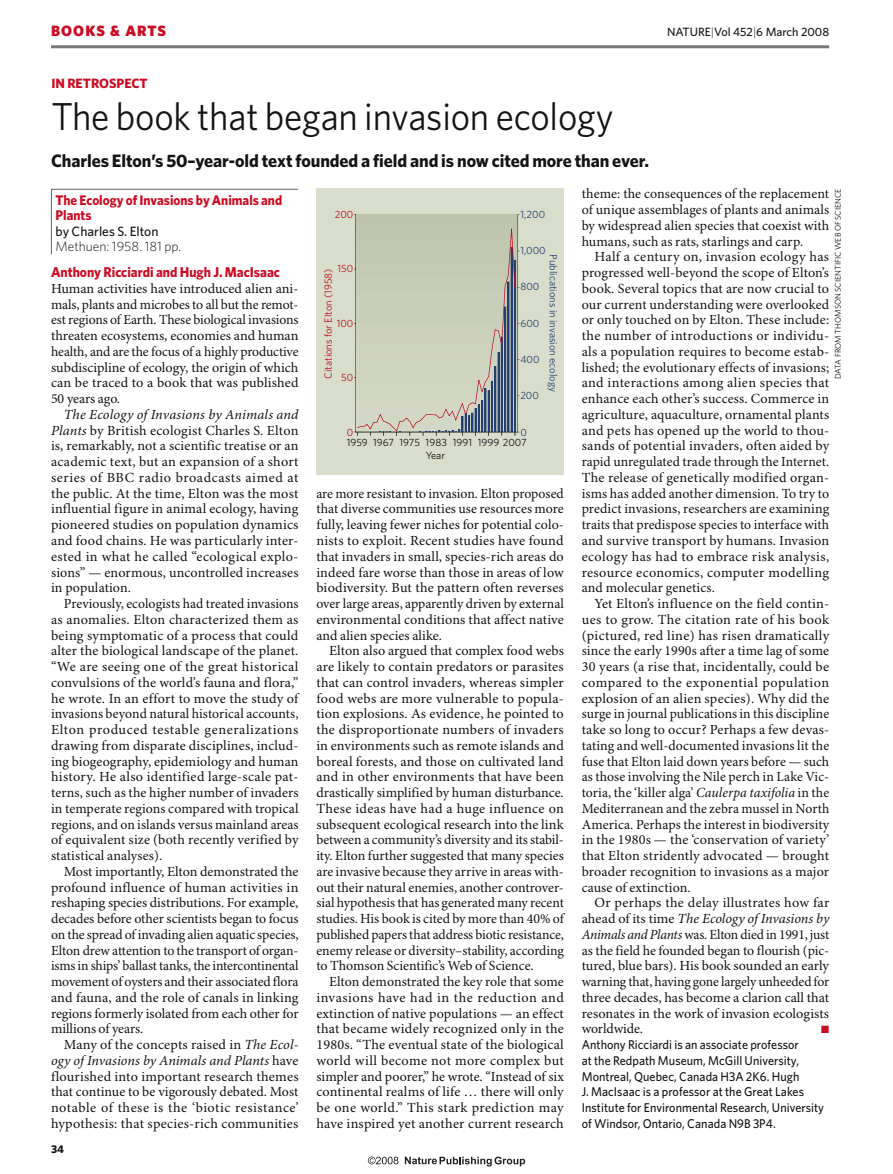
<style>
.page{position:relative;width:893px;height:1174px;background:#fff}
.page>*{position:absolute;margin:0;border:0;box-sizing:border-box;transform-origin:0 0}
.t1{font:39px "Whitney";letter-spacing:-.005em;color:#141414;scale:.95 1}
.t2{font:700 18px "Whitney";letter-spacing:-.005em;color:#141414}
.t3{font:900 15px "Whitney";letter-spacing:.075em;color:#cc0a21}
.t4{font:700 14.25px "Whitney";color:#cc0a21;scale:.95 1}
.t5{font:13.95px/15.8px "Minion Pro";letter-spacing:.005em;color:#141414;text-align:justify}
.t6{font:700 13.95px/15.8px "Whitney";color:#cc0a21;scale:.95 1}
.t7{font:300 13.5px "Whitney";color:#141414}
.t8{font:500 13.5px "Whitney";color:#141414}
.t9{font:700 13.5px "Whitney";color:#cc0a21}
.t10{font:500 12.75px/15.8px "Whitney";letter-spacing:.005em;color:#141414;scale:.95 1}
.t11{font:500 12px "Whitney";color:#141414}
.t12{font:700 11.25px "Whitney";color:#141414}
.t13{font:10.5px "Whitney";color:#253f6e}
.t14{font:10.5px "Whitney";color:#ba0e21}
.t15{font:10.5px "Whitney";color:#141414}
.t16{font:10.5px "Zapf Dingbats";color:#cc0a21}
.t17{font:8.25px "Whitney";color:#141414}
.s1{font-weight:300}
.s2{font-style:italic}
</style>
<div class="page">
<hr style="left:51px;top:45px;width:778px;height:3px;background:#767978">
<hr style="left:51px;top:220px;width:1px;height:34px;background:#626564">
<hr style="left:51px;top:189px;width:247px;height:1px;background:#626564">
<hr style="left:51px;top:190px;width:1px;height:30px;background:#626564">
<div style="left:316px;top:188px;width:248px;height:287px;background:#d9ddcb"></div>
<svg style="left:354px;top:214px;width:166px;height:222px;background:#bbc0b1"></svg>
<svg style="left:405px;top:1156px;width:120px;height:10px"></svg>
<svg style="left:368px;top:1156px;width:30px;height:8px"></svg>
<p class="t3" style="left:51px;top:25px;width:117px">BOOKS &amp; ARTS</p>
<p class="t11" style="left:667px;top:27px;width:164px">NATURE<span class="s1">|</span>Vol 452<span class="s1">|</span>6 March 2008</p>
<p class="t9" style="left:51px;top:78px;width:98px">IN RETROSPECT</p>
<h1 class="t1" style="left:51px;top:102px;width:593px">The book that began invasion ecology</h1>
<p class="t2" style="left:51px;top:154px;width:599px">Charles Elton’s 50–year-old text founded a field and is now cited more than ever.</p>
<p class="t5" style="left:582px;top:187px;width:249px">theme: the consequences of the replacement of unique assemblages of plants and animals by widespread alien species that coexist with humans, such as rats, starlings and carp.</p>
<p class="t5" style="left:582px;top:250px;width:249px;text-indent:13px">Half a century on, invasion ecology has progressed well-beyond the scope of Elton’s book. Several topics that are now crucial to our current understanding were overlooked or only touched on by Elton. These include: the number of introductions or individu&shy;als a population requires to become estab&shy;lished; the evolutionary effects of invasions; and interactions among alien species that enhance each other’s success. Commerce in agriculture, aquaculture, ornamental plants and pets has opened up the world to thou&shy;sands of potential invaders, often aided by rapid unregulated trade through the Internet.<br>The release of genetically modified organ&shy;isms has added another dimension. To try to predict invasions, researchers are examining traits that predispose species to interface with and survive transport by humans. Invasion ecology has had to embrace risk analysis, resource economics, computer modelling and molecular genetics.</p>
<p class="t5" style="left:582px;top:597px;width:249px;text-indent:13px">Yet Elton’s influence on the field contin&shy;ues to grow. The citation rate of his book (pictured, red line) has risen dramatically since the early 1990s after a time lag of some 30 years (a rise that, incidentally, could be compared to the exponential population explosion of an alien species). Why did the surge in journal publications in this discipline take so long to occur? Perhaps a few devas&shy;tating and well-documented invasions lit the fuse that Elton laid down years before — such as those involving the Nile perch in Lake Vic&shy;toria, the ‘killer alga’ <span class="s2">Caulerpa taxifolia</span> in the Mediterranean and the zebra mussel in North America. Perhaps the interest in biodiversity in the 1980s — the ‘conservation of variety’ that Elton stridently advocated — brought broader recognition to invasions as a major cause of extinction.</p>
<p class="t5" style="left:582px;top:896px;width:249px;text-indent:13px">Or perhaps the delay illustrates how far ahead of its time <span class="s2">The Ecology of Invasions by Animals and Plants</span> was. Elton died in 1991, just as the field he founded began to flourish (pic&shy;tured, blue bars). His book sounded an early warning that, having gone largely unheeded for three decades, has become a clarion call that resonates in the work of invasion ecologists worldwide.</p>
<p class="t17" style="left:835px;top:379px;width:192px;rotate:-90deg">DATA FROM THOMSON SCIENTIFIC WEB OF SCIENCE</p>
<p class="t6" style="left:56px;top:193px;width:240px">The Ecology of Invasions by Animals and<br>Plants</p>
<p class="t8" style="left:56px;top:226px;width:104px">by Charles S. Elton</p>
<p class="t7" style="left:56px;top:241px;width:127px">Methuen: 1958. 181 pp.</p>
<p class="t13" style="left:520px;top:210px;width:26px">1,200</p>
<p class="t14" style="left:335px;top:210px;width:20px">200</p>
<p class="t13" style="left:520px;top:246px;width:27px">1,000</p>
<p class="t13" style="left:557px;top:254px;width:139px;rotate:90deg">Publications in invasion ecology</p>
<p class="t14" style="left:338px;top:265px;width:17px">150</p>
<p class="t4" style="left:51px;top:267px;width:243px">Anthony Ricciardi and Hugh J. MacIsaac</p>
<p class="t5" style="left:51px;top:282px;width:249px">Human activities have introduced alien ani&shy;mals, plants and microbes to all but the remot&shy;est regions of Earth. These biological invasions threaten ecosystems, economies and human health, and are the focus of a highly productive subdiscipline of ecology, the origin of which can be traced to a book that was published 50 years ago.</p>
<p class="t5" style="left:51px;top:408px;width:249px;text-indent:13px"><span class="s2">The Ecology of Invasions by Animals and Plants</span> by British ecologist Charles S. Elton is, remarkably, not a scientific treatise or an academic text, but an expansion of a short series of BBC radio broadcasts aimed at the public. At the time, Elton was the most influential figure in animal ecology, having pioneered studies on population dynamics and food chains. He was particularly inter&shy;ested in what he called “ecological explo&shy;sions” — enormous, uncontrolled increases in population.</p>
<p class="t5" style="left:51px;top:597px;width:249px;text-indent:13px">Previously, ecologists had treated invasions as anomalies. Elton characterized them as being symptomatic of a process that could alter the biological landscape of the planet. “We are seeing one of the great historical convulsions of the world’s fauna and flora,” he wrote. In an effort to move the study of invasions beyond natural historical accounts, Elton produced testable generalizations drawing from disparate disciplines, includ&shy;ing biogeography, epidemiology and human history. He also identified large-scale pat&shy;terns, such as the higher number of invaders in temperate regions compared with tropical regions, and on islands versus mainland areas of equivalent size (both recently verified by statistical analyses).</p>
<p class="t5" style="left:51px;top:864px;width:249px;text-indent:13px">Most importantly, Elton demonstrated the profound influence of human activities in reshaping species distributions. For example, decades before other scientists began to focus on the spread of invading alien aquatic species, Elton drew attention to the transport of organ&shy;isms in ships’ ballast tanks, the intercontinental movement of oysters and their associated flora and fauna, and the role of canals in linking regions formerly isolated from each other for millions of years.</p>
<p class="t5" style="left:51px;top:1038px;width:249px;text-indent:13px">Many of the concepts raised in <span class="s2">The Ecol&shy;ogy of Invasions by Animals and Plants</span> have flourished into important research themes that continue to be vigorously debated. Most notable of these is the ‘biotic resistance’ hypothesis: that species-rich communities</p>
<p class="t14" style="left:324px;top:379px;width:112px;rotate:-90deg">Citations for Elton (1958)</p>
<p class="t13" style="left:520px;top:283px;width:20px">800</p>
<p class="t13" style="left:520px;top:319px;width:20px">600</p>
<p class="t14" style="left:337px;top:319px;width:18px">100</p>
<p class="t13" style="left:520px;top:355px;width:21px">400</p>
<p class="t14" style="left:341px;top:373px;width:14px">50</p>
<p class="t13" style="left:520px;top:392px;width:20px">200</p>
<p class="t14" style="left:347px;top:428px;width:8px">0</p>
<p class="t13" style="left:520px;top:428px;width:8px">0</p>
<p class="t15" style="left:347px;top:439px;width:75px">1959 1967 1975</p>
<p class="t15" style="left:426px;top:439px;width:103px">1983 1991 1999 2007</p>
<p class="t15" style="left:426px;top:451px;width:21px">Year</p>
<p class="t5" style="left:316px;top:486px;width:249px">are more resistant to invasion. Elton proposed that diverse communities use resources more fully, leaving fewer niches for potential colo&shy;nists to exploit. Recent studies have found that invaders in small, species-rich areas do indeed fare worse than those in areas of low biodiversity. But the pattern often reverses over large areas, apparently driven by external environmental conditions that affect native and alien species alike.</p>
<p class="t5" style="left:316px;top:644px;width:249px;text-indent:13px">Elton also argued that complex food webs are likely to contain predators or parasites that can control invaders, whereas simpler food webs are more vulnerable to popula&shy;tion explosions. As evidence, he pointed to the disproportionate numbers of invaders in environments such as remote islands and boreal forests, and those on cultivated land and in other environments that have been drastically simplified by human disturbance.<br>These ideas have had a huge influence on subsequent ecological research into the link between a community’s diversity and its stabil&shy;ity. Elton further suggested that many species are invasive because they arrive in areas with&shy;out their natural enemies, another controver&shy;sial hypothesis that has generated many recent studies. His book is cited by more than 40% of published papers that address biotic resistance, enemy release or diversity–stability, according to Thomson Scientific’s Web of Science.</p>
<p class="t5" style="left:316px;top:975px;width:249px;text-indent:13px">Elton demonstrated the key role that some invasions have had in the reduction and extinction of native populations — an effect that became widely recognized only in the 1980s. “The eventual state of the biological world will become not more complex but simpler and poorer,” he wrote. “Instead of six continental realms of life … there will only be one world.” This stark prediction may have inspired yet another current research</p>
<p class="t16" style="left:821px;top:1024px;width:9px">■</p>
<p class="t10" style="left:582px;top:1037px;width:257px">Anthony Ricciardi is an associate professor<br>at the Redpath Museum, McGill University, Montreal, Quebec, Canada H3A 2K6. Hugh<br>J. MacIsaac is a professor at the Great Lakes Institute for Environmental Research, University of Windsor, Ontario, Canada N9B 3P4.</p>
<p class="t12" style="left:51px;top:1144px;width:14px">34</p>
</div>
